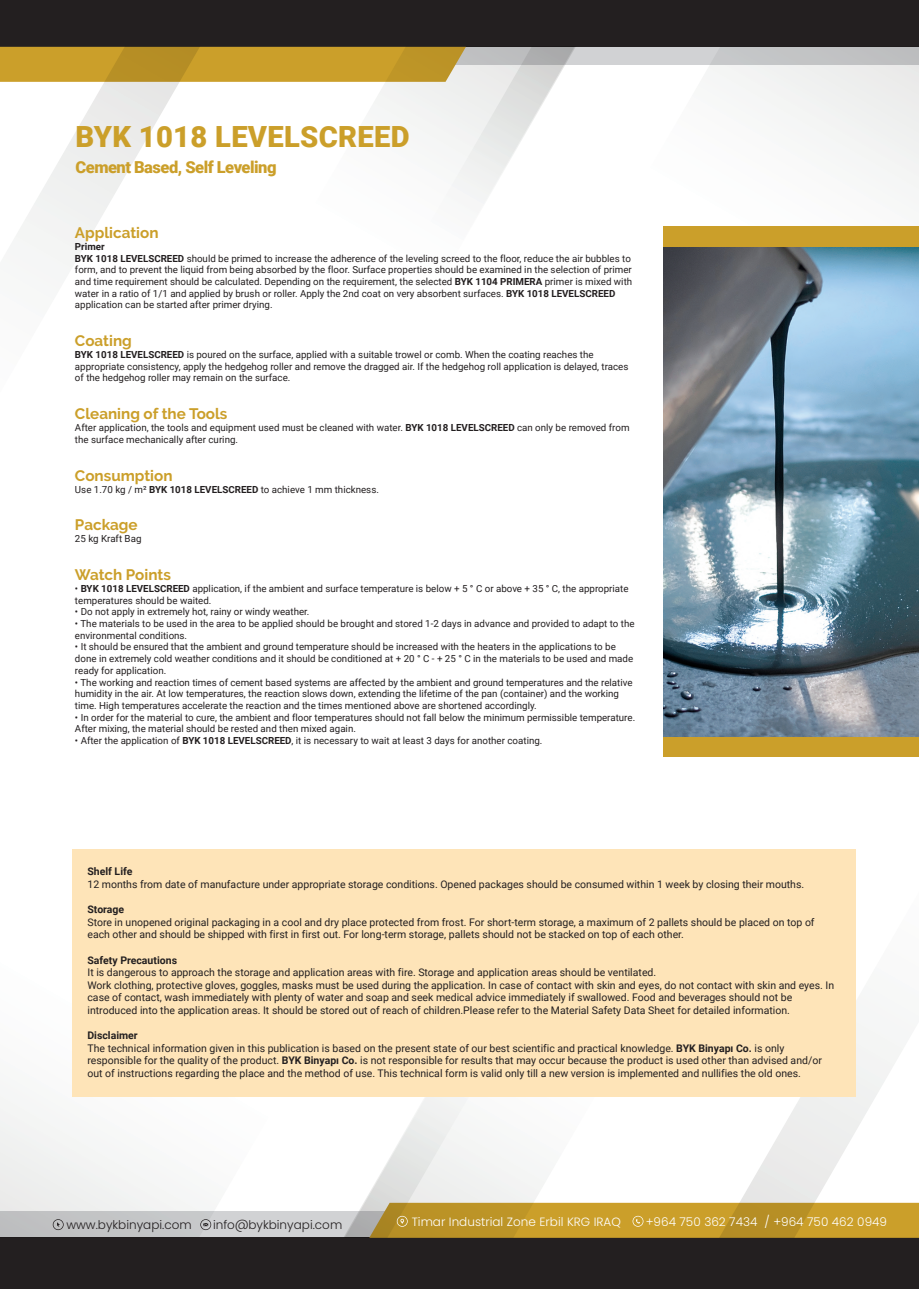
<style>
.page{position:relative;width:919px;height:1289px;background:#fff}
.page>*{position:absolute;margin:0;border:0;box-sizing:border-box;transform-origin:0 0}
.t1{font:900 29.1px "Roboto";letter-spacing:.01em;color:#cb9f2a}
.t2{font:900 16.5px "Roboto";letter-spacing:-.03em;color:#cb9f2a}
.t3{font:700 15.15px "Raleway";color:#cb9f2a}
.t4{font:300 12px "Poppins";color:#fff}
.t5{font:300 12px "Poppins";color:#231f20}
.t6{font:10.5px/12.6px "Roboto";color:#231f20}
.t7{font:700 10.5px "Roboto";color:#231f20}
.t8{font:9.75px/11.7px "Roboto";color:#231f20}
.s1{font-weight:700}
</style>
<div class="page">
<div style="left:0;top:1237px;width:918px;height:51px;background:#231f20"></div>
<svg style="left:740px;top:883px;width:163px;height:319px"></svg>
<svg style="left:301px;top:1211px;width:9px;height:26px"></svg>
<svg style="left:310px;top:1097px;width:235px;height:140px"></svg>
<svg style="left:0;top:1096px;width:301px;height:141px"></svg>
<div style="left:0;top:0;width:918px;height:47px;background:#231f20"></div>
<svg style="left:261px;top:47px;width:22px;height:35px"></svg>
<svg style="left:0;top:47px;width:261px;height:221px"></svg>
<svg style="left:283px;top:47px;width:326px;height:157px"></svg>
<svg style="left:617px;top:47px;width:301px;height:141px"></svg>
<svg style="left:369px;top:1202px;width:549px;height:35px;background:#c49c30"></svg>
<svg style="left:53px;top:1219px;width:11px;height:10px"></svg>
<svg style="left:200px;top:1219px;width:11px;height:10px"></svg>
<div style="left:72px;top:849px;width:783px;height:248px;background:#fee4b8"></div>
<div style="left:663px;top:735px;width:255px;height:21px;background:#cb9f2a"></div>
<div style="left:663px;top:226px;width:255px;height:21px;background:#cb9f2a"></div>
<img style="left:663px;top:247px;width:255px;height:489px">
<h1 class="t1" style="left:75px;top:116px;width:335px">BYK 1018 LEVELSCREED</h1>
<h2 class="t2" style="left:75px;top:156px;width:202px">Cement Based, Self Leveling</h2>
<h3 class="t3" style="left:75px;top:224px;width:85px">Application</h3>
<p class="t8" style="left:75px;top:240px;width:558px"><span class="s1">Primer<br>BYK 1018 LEVELSCREED</span> should be primed to increase the adherence of the leveling screed to the floor, reduce the air bubbles to form, and to prevent the liquid from being absorbed by the floor. Surface properties should be examined in the selection of primer and time requirement should be calculated. Depending on the requirement, the selected <span class="s1">BYK 1104 PRIMERA</span> primer is mixed with water in a ratio of 1/1 and applied by brush or roller. Apply the 2nd coat on very absorbent surfaces. <span class="s1">BYK 1018 LEVELSCREED </span>application can be started after primer drying.</p>
<h3 class="t3" style="left:75px;top:332px;width:58px">Coating</h3>
<p class="t8" style="left:75px;top:348px;width:555px"><span class="s1">BYK 1018 LEVELSCREED</span> is poured on the surface, applied with a suitable trowel or comb. When the coating reaches the appropriate consistency, apply the hedgehog roller and remove the dragged air. If the hedgehog roll application is delayed, traces of the hedgehog roller may remain on the surface.</p>
<h3 class="t3" style="left:75px;top:405px;width:154px">Cleaning of the Tools</h3>
<p class="t8" style="left:75px;top:421px;width:556px">After application, the tools and equipment used must be cleaned with water. <span class="s1">BYK 1018 LEVELSCREED</span> can only be removed from the surface mechanically after curing.</p>
<h3 class="t3" style="left:75px;top:467px;width:99px">Consumption</h3>
<p class="t8" style="left:75px;top:483px;width:305px">Use 1.70 kg / m² <span class="s1">BYK 1018 LEVELSCREED</span> to achieve 1 mm thickness.</p>
<h3 class="t3" style="left:75px;top:516px;width:64px">Package</h3>
<p class="t8" style="left:75px;top:532px;width:68px">25 kg Kraft Bag</p>
<h3 class="t3" style="left:75px;top:566px;width:97px">Watch Points</h3>
<p class="t8" style="left:75px;top:582px;width:555px">• <span class="s1">BYK 1018 LEVELSCREED</span> application, if the ambient and surface temperature is below + 5 ° C or above + 35 ° C, the appropriate temperatures should be waited.</p>
<p class="t8" style="left:75px;top:605px;width:236px">• Do not apply in extremely hot, rainy or windy weather.</p>
<p class="t8" style="left:75px;top:617px;width:561px">• The materials to be used in the area to be applied should be brought and stored 1-2 days in advance and provided to adapt to the environmental conditions.</p>
<p class="t8" style="left:75px;top:640px;width:559px">• It should be ensured that the ambient and ground temperature should be increased with the heaters in the applications to be done in extremely cold weather conditions and it should be conditioned at + 20 ° C - + 25 ° C in the materials to be used and made ready for application.</p>
<p class="t8" style="left:75px;top:675px;width:559px">• The working and reaction times of cement based systems are affected by the ambient and ground temperatures and the relative humidity in the air. At low temperatures, the reaction slows down, extending the lifetime of the pan (container) and the working time. High temperatures accelerate the reaction and the times mentioned above are shortened accordingly.</p>
<p class="t8" style="left:75px;top:711px;width:561px">• In order for the material to cure, the ambient and floor temperatures should not fall below the minimum permissible temperature.<br>After mixing, the material should be rested and then mixed again.</p>
<p class="t8" style="left:75px;top:734px;width:469px">• After the application of <span class="s1">BYK 1018 LEVELSCREED</span>, it is necessary to wait at least 3 days for another coating.</p>
<p class="t7" style="left:87px;top:864px;width:46px">Shelf Life</p>
<p class="t6" style="left:87px;top:877px;width:718px">12 months from date of manufacture under appropriate storage conditions. Opened packages should be consumed within 1 week by closing their mouths.</p>
<p class="t7" style="left:87px;top:902px;width:38px">Storage</p>
<p class="t6" style="left:87px;top:915px;width:728px">Store in unopened original packaging in a cool and dry place protected from frost. For short-term storage, a maximum of 2 pallets should be placed on top of each other and should be shipped with first in first out. For long-term storage, pallets should not be stacked on top of each other.</p>
<p class="t7" style="left:87px;top:952px;width:91px">Safety Precautions</p>
<p class="t6" style="left:87px;top:965px;width:748px">It is dangerous to approach the storage and application areas with fire. Storage and application areas should be ventilated.<br>Work clothing, protective gloves, goggles, masks must be used during the application. In case of contact with skin and eyes, do not contact with skin and eyes. In case of contact, wash immediately with plenty of water and soap and seek medical advice immediately if swallowed. Food and beverages should not be introduced into the application areas. It should be stored out of reach of children.Please refer to the Material Safety Data Sheet for detailed information.</p>
<p class="t6" style="left:87px;top:1028px;width:736px"><span class="s1">Disclaimer<br></span>The technical information given in this publication is based on the present state of our best scientific and practical knowledge. <span class="s1">BYK Binyapı Co.</span> is only responsible for the quality of the product. <span class="s1">BYK Binyapı Co.</span> is not responsible for results that may occur because the product is used other than advised and/or out of instructions regarding the place and the method of use. This technical form is valid only till a new version is implemented and nullifies the old ones.</p>
<p class="t5" style="left:66px;top:1217px;width:127px">www.bykbinyapi.com</p>
<p class="t5" style="left:213px;top:1217px;width:131px">info@bykbinyapi.com</p>
<p class="t4" style="left:411px;top:1214px;width:211px">Timar Industrial Zone Erbil KRG IRAQ</p>
<p class="t4" style="left:645px;top:1214px;width:243px">+964 750 362 7434 / +964 750 462 0949</p>
</div>
